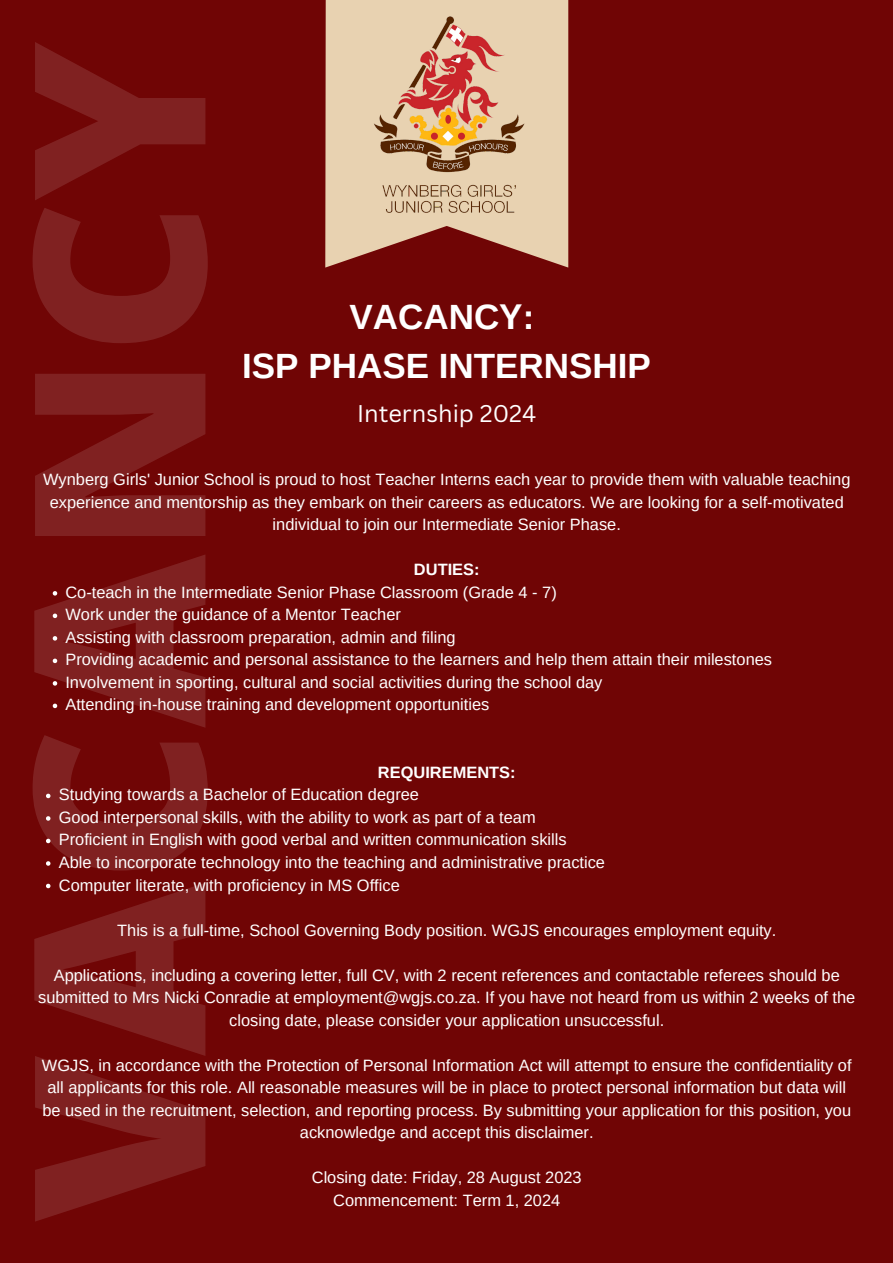
<style>
.page{position:relative;width:893px;height:1263px;background:#700505}
.page>*{position:absolute;margin:0;border:0;box-sizing:border-box;transform-origin:0 0}
.t1{font:800 238.65px "Open Sans";color:#fff}
.t2{font:700 35.03px "Arimo";color:#fff}
.t3{font:23.55px "Canva Sans";color:#fff}
.t4{font:16.42px/22.5px "Arimo";color:#fff;text-align:center}
.t5{font:700 16.42px "Arimo";color:#fff}
</style>
<div class="page">
<svg style="left:325px;top:0;width:243px;height:268px;fill:#e8d2b1"></svg>
<img style="left:366px;top:9px;width:161px;height:211px">
<svg style="left:53px;top:591px;width:4px;height:4px"></svg>
<svg style="left:53px;top:614px;width:4px;height:4px"></svg>
<svg style="left:53px;top:636px;width:4px;height:5px"></svg>
<svg style="left:53px;top:659px;width:4px;height:4px"></svg>
<svg style="left:53px;top:681px;width:4px;height:5px"></svg>
<svg style="left:53px;top:704px;width:4px;height:4px"></svg>
<svg style="left:46px;top:794px;width:4px;height:4px"></svg>
<svg style="left:46px;top:816px;width:4px;height:5px"></svg>
<svg style="left:46px;top:839px;width:4px;height:4px"></svg>
<svg style="left:46px;top:861px;width:4px;height:5px"></svg>
<svg style="left:46px;top:884px;width:4px;height:4px"></svg>
<h1 class="t1" style="left:-49px;top:1221px;width:1181px;rotate:-90deg">VACANCY</h1>
<p class="t2" style="left:349px;top:297px;width:186px">VACANCY:</p>
<p class="t2" style="left:242px;top:346px;width:410px">ISP PHASE INTERNSHIP</p>
<p class="t3" style="left:357px;top:396px;width:181px">Internship 2024</p>
<p class="t4" style="left:43px;top:468px;width:809px">Wynberg Girls' Junior School is proud to host Teacher Interns each year to provide them with valuable teaching experience and mentorship as they embark on their careers as educators. We are looking for a self-motivated individual to join our Intermediate Senior Phase.</p>
<p class="t5" style="left:414px;top:560px;width:67px">DUTIES:</p>
<p class="t4" style="left:65px;top:581px;width:493px">Co-teach in the Intermediate Senior Phase Classroom (Grade 4 - 7)</p>
<p class="t4" style="left:65px;top:603px;width:337px">Work under the guidance of a Mentor Teacher</p>
<p class="t4" style="left:65px;top:626px;width:392px">Assisting with classroom preparation, admin and filing</p>
<p class="t4" style="left:65px;top:648px;width:708px">Providing academic and personal assistance to the learners and help them attain their milestones</p>
<p class="t4" style="left:65px;top:671px;width:538px">Involvement in sporting, cultural and social activities during the school day</p>
<p class="t4" style="left:65px;top:693px;width:425px">Attending in-house training and development opportunities</p>
<p class="t5" style="left:378px;top:763px;width:139px">REQUIREMENTS:</p>
<p class="t4" style="left:59px;top:783px;width:362px">Studying towards a Bachelor of Education degree</p>
<p class="t4" style="left:59px;top:806px;width:478px">Good interpersonal skills, with the ability to work as part of a team</p>
<p class="t4" style="left:59px;top:828px;width:509px">Proficient in English with good verbal and written communication skills</p>
<p class="t4" style="left:59px;top:851px;width:548px">Able to incorporate technology into the teaching and administrative practice</p>
<p class="t4" style="left:59px;top:873px;width:342px">Computer literate, with proficiency in MS Office</p>
<p class="t4" style="left:117px;top:918px;width:660px">This is a full-time, School Governing Body position. WGJS encourages employment equity.</p>
<p class="t4" style="left:38px;top:963px;width:818px">Applications, including a covering letter, full CV, with 2 recent references and contactable referees should be submitted to Mrs Nicki Conradie at employment@wgjs.co.za. If you have not heard from us within 2 weeks of the closing date, please consider your application unsuccessful.</p>
<p class="t4" style="left:42px;top:1053px;width:811px">WGJS, in accordance with the Protection of Personal Information Act will attempt to ensure the confidentiality of all applicants for this role. All reasonable measures will be in place to protect personal information but data will be used in the recruitment, selection, and reporting process. By submitting your application for this position, you acknowledge and accept this disclaimer.</p>
<p class="t4" style="left:312px;top:1166px;width:271px">Closing date: Friday, 28 August 2023</p>
<p class="t4" style="left:333px;top:1189px;width:228px">Commencement: Term 1, 2024</p>
</div>
